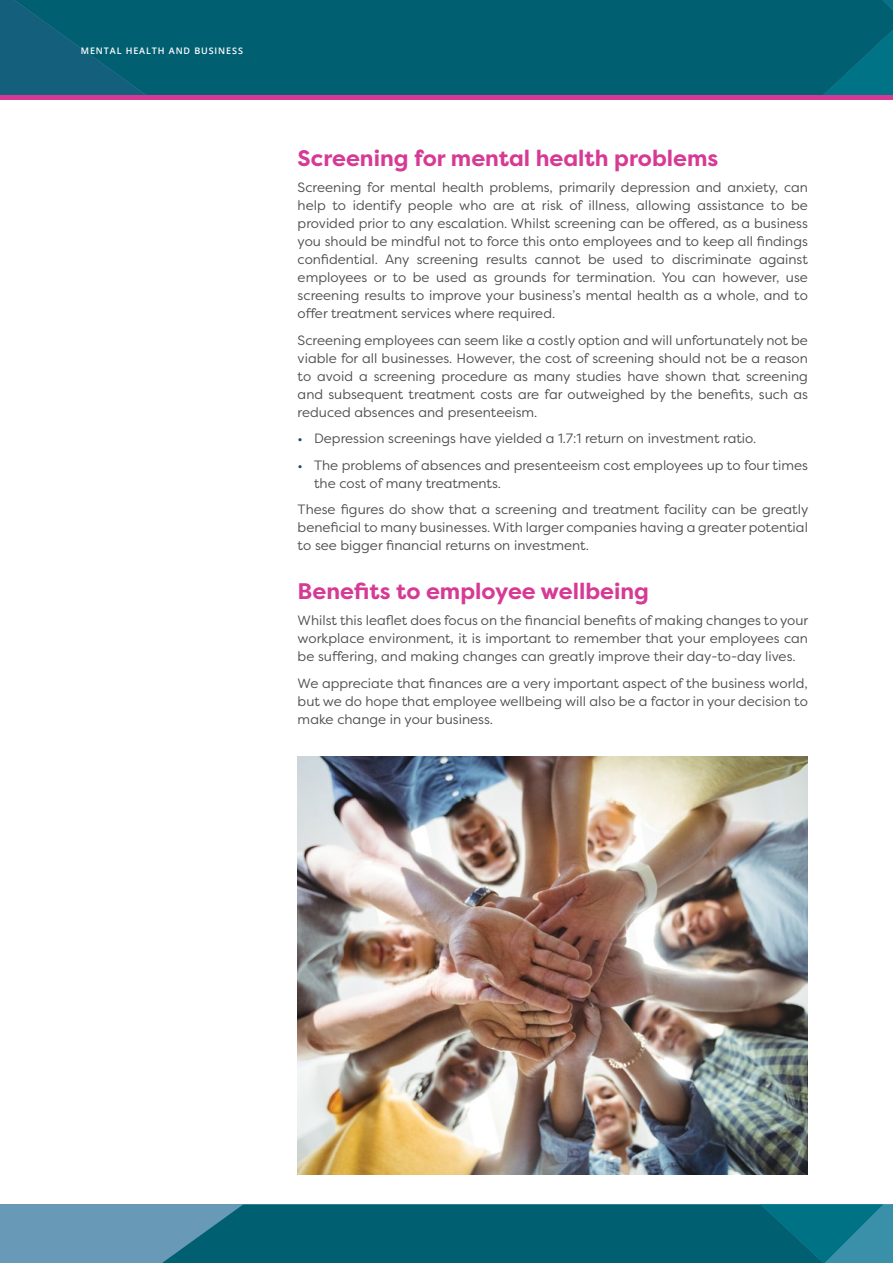
<style>
.page{position:relative;width:893px;height:1263px;background:#fff}
.page>*{position:absolute;margin:0;border:0;box-sizing:border-box;transform-origin:0 0}
.t1{font:700 22.5px "Filson Pro";color:#d63a95}
.t2{font:13.5px/18px "Filson Pro";color:#4d4d4f;text-align:justify}
.t3{font:600 9px "Open Sans";letter-spacing:.1em;color:#fff}
.s1{color:#234356}
</style>
<div class="page">
<div style="left:149px;top:0;width:744px;height:95px;background:#005f71"></div>
<svg style="left:0;top:0;width:149px;height:95px;background:#0a5f77"></svg>
<div style="left:0;top:95px;width:893px;height:5px;background:#d53995"></div>
<div style="left:0;top:1204px;width:891px;height:59px;background:#689ab8"></div>
<svg style="left:162px;top:1204px;width:731px;height:59px;background:#09667a"></svg>
<img style="left:298px;top:756px;width:510px;height:419px">
<p class="t3" style="left:81px;top:45px;width:164px">MENTAL HEALTH AND BUSINESS</p>
<h1 class="t1" style="left:298px;top:144px;width:422px">Screening for mental health problems</h1>
<p class="t2" style="left:298px;top:178px;width:512px">Screening for mental health problems, primarily depression and anxiety, can help to identify people who are at risk of illness, allowing assistance to be provided prior to any escalation. Whilst screening can be offered, as a business you should be mindful not to force this onto employees and to keep all findings confidential. Any screening results cannot be used to discriminate against employees or to be used as grounds for termination. You can however, use screening results to improve your business’s mental health as a whole, and to offer treatment services where required.</p>
<p class="t2" style="left:298px;top:331px;width:512px">Screening employees can seem like a costly option and will unfortunately not be viable for all businesses. However, the cost of screening should not be a reason to avoid a screening procedure as many studies have shown that screening and subsequent treatment costs are far outweighed by the benefits, such as reduced absences and presenteeism.</p>
<p class="t2" style="left:298px;top:429px;width:460px"><span class="s1">•</span> Depression screenings have yielded a 1.7:1 return on investment ratio.</p>
<p class="t2" style="left:314px;top:456px;width:495px;text-indent:-16px"><span class="s1">•</span> The problems of absences and presenteeism cost employees up to four times the cost of many treatments.</p>
<p class="t2" style="left:298px;top:500px;width:512px">These figures do show that a screening and treatment facility can be greatly beneficial to many businesses. With larger companies having a greater potential to see bigger financial returns on investment.</p>
<h1 class="t1" style="left:298px;top:576px;width:353px">Benefits to employee wellbeing</h1>
<p class="t2" style="left:298px;top:611px;width:512px">Whilst this leaflet does focus on the financial benefits of making changes to your workplace environment, it is important to remember that your employees can be suffering, and making changes can greatly improve their day-to-day lives.</p>
<p class="t2" style="left:298px;top:673px;width:512px">We appreciate that finances are a very important aspect of the business world, but we do hope that employee wellbeing will also be a factor in your decision to make change in your business.</p>
</div>
